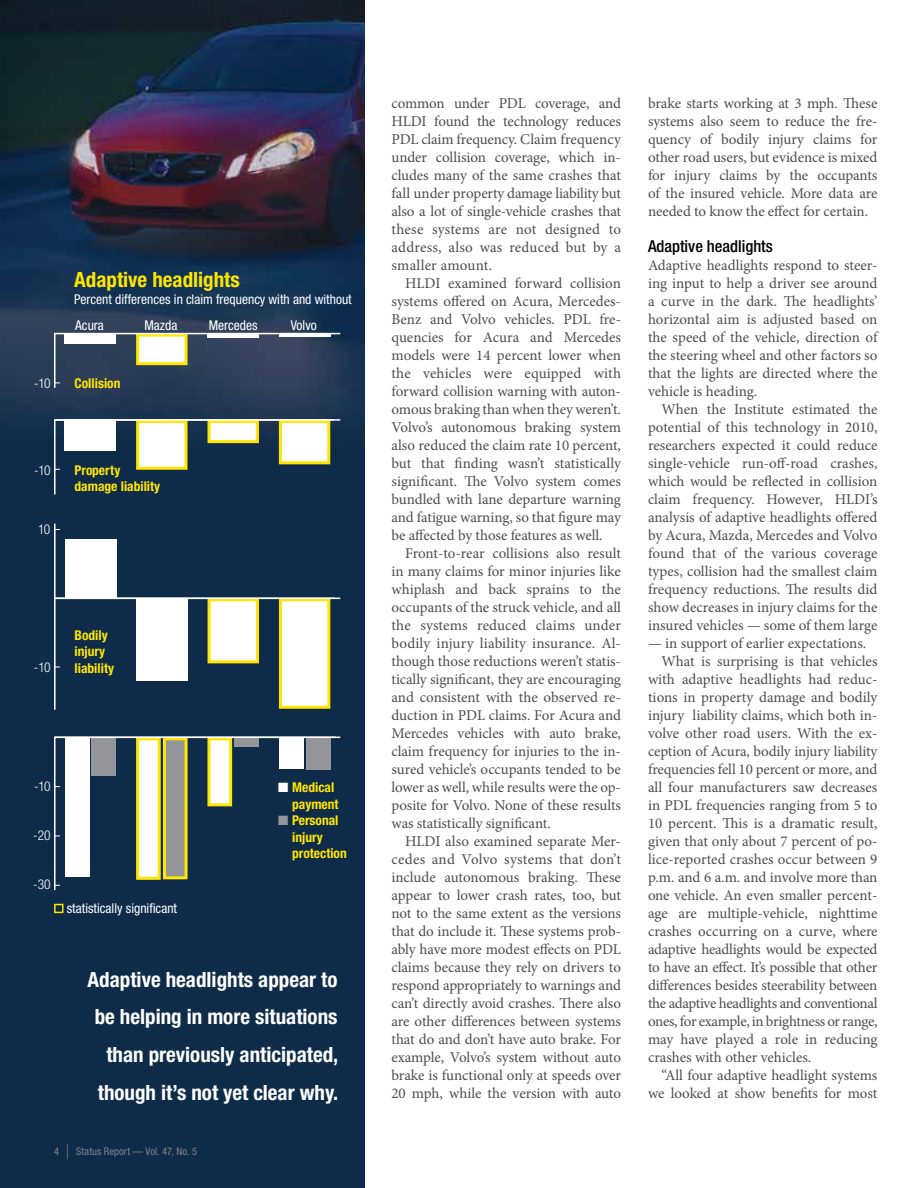
<style>
.page{position:relative;width:918px;height:1188px;background:#fff}
.page>*{position:absolute;margin:0;border:0;box-sizing:border-box;transform-origin:0 0}
.t1{font:700 condensed 21px/37.5px "Helvetica Neue LT Pro";color:#fff;text-align:right}
.t2{font:700 condensed 21px "Helvetica Neue LT Pro";color:#ffe600}
.t3{font:500 condensed 16.5px "Helvetica Neue LT Pro";color:#000}
.t4{font:15px/18px "Minion Pro";letter-spacing:-.005em;color:#4d4d4f;text-align:justify}
.t5{font:15px "Minion Pro";letter-spacing:-.025em;color:#4d4d4f}
.t6{font:condensed 13.5px "Helvetica Neue LT Pro";color:#fff}
.t7{font:700 condensed 13.5px/16.5px "Helvetica Neue LT Pro";color:#ffe600}
.t8{font:300 condensed 13.5px "Helvetica Neue LT Pro";letter-spacing:-.06em;color:#fff}
.t9{font:condensed 10.5px "Helvetica Neue LT Pro";letter-spacing:.01em;color:#808285}
.s1{color:#fff}
.s2{color:#939598}
.s3{font-size:21px}
</style>
<div class="page">
<img style="left:0;top:0;width:364px;height:1188px">
<hr style="left:54px;top:334px;width:2px;height:54px;background:#fff">
<div style="left:65px;top:334px;width:51px;height:9px;background:#fff"></div>
<svg style="left:136px;top:334px;width:52px;height:31px"></svg>
<hr style="left:208px;top:334px;width:51px;height:4px;background:#fff">
<hr style="left:279px;top:334px;width:51px;height:3px;background:#fff">
<hr style="left:54px;top:737px;width:2px;height:153px;background:#fff">
<div style="left:92px;top:737px;width:24px;height:39px;background:#939598"></div>
<div style="left:234px;top:737px;width:25px;height:10px;background:#939598"></div>
<div style="left:306px;top:737px;width:24px;height:33px;background:#939598"></div>
<div style="left:65px;top:737px;width:24px;height:139px;background:#fff"></div>
<svg style="left:136px;top:738px;width:52px;height:142px"></svg>
<svg style="left:207px;top:738px;width:25px;height:68px"></svg>
<div style="left:279px;top:737px;width:24px;height:31px;background:#fff"></div>
<hr style="left:54px;top:420px;width:2px;height:74px;background:#fff">
<div style="left:65px;top:420px;width:51px;height:31px;background:#fff"></div>
<svg style="left:136px;top:421px;width:52px;height:49px"></svg>
<svg style="left:208px;top:421px;width:51px;height:22px"></svg>
<svg style="left:279px;top:421px;width:51px;height:43px"></svg>
<hr style="left:54px;top:524px;width:2px;height:186px;background:#fff">
<div style="left:65px;top:539px;width:51px;height:59px;background:#fff"></div>
<div style="left:136px;top:598px;width:52px;height:82px;background:#fff"></div>
<svg style="left:208px;top:599px;width:51px;height:64px"></svg>
<svg style="left:279px;top:599px;width:51px;height:110px"></svg>
<hr style="left:54px;top:333px;width:286px;height:1px;background:#fff">
<hr style="left:54px;top:419px;width:286px;height:2px;background:#fff">
<hr style="left:54px;top:598px;width:286px;height:1px;background:#fff">
<hr style="left:54px;top:737px;width:286px;height:1px;background:#fff">
<svg style="left:54px;top:904px;width:9px;height:9px"></svg>
<h1 class="t2" style="left:74px;top:267px;width:167px">Adaptive headlights</h1>
<p class="t6" style="left:74px;top:291px;width:279px">Percent differences in claim frequency with and without</p>
<p class="t8" style="left:34px;top:376px;width:18px">-10</p>
<p class="t6" style="left:75px;top:317px;width:30px">Acura</p>
<p class="t6" style="left:144px;top:317px;width:34px">Mazda</p>
<p class="t6" style="left:209px;top:317px;width:50px">Mercedes</p>
<p class="t6" style="left:291px;top:317px;width:28px">Volvo</p>
<p class="t7" style="left:75px;top:375px;width:47px">Collision</p>
<p class="t8" style="left:34px;top:462px;width:18px">-10</p>
<p class="t8" style="left:38px;top:521px;width:14px">10</p>
<p class="t7" style="left:75px;top:461px;width:87px">Property damage liability</p>
<p class="t8" style="left:34px;top:660px;width:18px">-10</p>
<p class="t7" style="left:75px;top:627px;width:41px">Bodily injury liability</p>
<p class="t8" style="left:34px;top:778px;width:18px">-10</p>
<p class="t8" style="left:33px;top:827px;width:19px">-20</p>
<p class="t8" style="left:33px;top:877px;width:19px">-30</p>
<p class="t6" style="left:67px;top:901px;width:112px">statistically significant</p>
<p class="t7" style="left:278px;top:779px;width:58px"><span class="s1">■</span> Medical</p>
<p class="t7" style="left:278px;top:812px;width:62px"><span class="s2">■</span> Personal</p>
<p class="t7" style="left:292px;top:795px;width:48px">payment</p>
<p class="t7" style="left:292px;top:828px;width:56px">injury protection</p>
<h1 class="t1" style="left:88px;top:961px;width:252px">Adaptive headlights appear to be helping in more situations than previously anticipated, though it’s not yet clear why.</h1>
<p class="t9" style="left:54px;top:1145px;width:145px">4 <span class="s3">|</span> Status Report — Vol. 47, No. 5</p>
<p class="t4" style="left:392px;top:94px;width:231px">common under PDL coverage, and HLDI found the technology reduces PDL claim frequency. Claim frequency under collision coverage, which in&shy;cludes many of the same crashes that fall under property damage liability but also a lot of single-vehicle crashes that these systems are not designed to address, also was reduced but by a smaller amount.</p>
<p class="t4" style="left:392px;top:274px;width:231px;text-indent:14px">HLDI examined forward collision systems offered on Acura, Mercedes-Benz and Volvo vehicles. PDL fre&shy;quencies for Acura and Mercedes models were 14 percent lower when the vehicles were equipped with forward collision warning with auton&shy;omous braking than when they weren’t.<br>Volvo’s autonomous braking system also reduced the claim rate 10 percent, but that finding wasn’t statistically significant. The Volvo system comes bundled with lane departure warning and fatigue warning, so that figure may be affected by those features as well.</p>
<p class="t4" style="left:392px;top:544px;width:231px;text-indent:14px">Front-to-rear collisions also result in many claims for minor injuries like whiplash and back sprains to the occupants of the struck vehicle, and all the systems reduced claims under bodily injury liability insurance. Al&shy;though those reductions weren’t statis&shy;tically significant, they are encouraging and consistent with the observed re&shy;duction in PDL claims. For Acura and Mercedes vehicles with auto brake, claim frequency for injuries to the in&shy;sured vehicle’s occupants tended to be lower as well, while results were the op&shy;posite for Volvo. None of these results was statistically significant.</p>
<p class="t4" style="left:392px;top:832px;width:231px;text-indent:14px">HLDI also examined separate Mer&shy;cedes and Volvo systems that don’t include autonomous braking. These appear to lower crash rates, too, but not to the same extent as the versions that do include it. These systems prob&shy;ably have more modest effects on PDL claims because they rely on drivers to respond appropriately to warnings and can’t directly avoid crashes. There also are other differences between systems that do and don’t have auto brake. For example, Volvo’s system without auto brake is functional only at speeds over 20 mph, while the version with auto</p>
<p class="t4" style="left:648px;top:94px;width:231px">brake starts working at 3 mph. These systems also seem to reduce the fre&shy;quency of bodily injury claims for other road users, but evidence is mixed for injury claims by the occupants of the insured vehicle. More data are needed to know the effect for certain.</p>
<p class="t3" style="left:648px;top:236px;width:126px">Adaptive headlights</p>
<p class="t4" style="left:648px;top:256px;width:231px">Adaptive headlights respond to steer&shy;ing input to help a driver see around a curve in the dark. The headlights’ horizontal aim is adjusted based on the speed of the vehicle, direction of the steering wheel and other factors so that the lights are directed where the vehicle is heading.</p>
<p class="t4" style="left:648px;top:400px;width:231px;text-indent:14px">When the Institute estimated the potential of this technology in 2010, researchers expected it could reduce single-vehicle run-off-road crashes, which would be reflected in collision claim frequency. However, HLDI’s analysis of adaptive headlights offered by Acura, Mazda, Mercedes and Volvo found that of the various coverage types, collision had the smallest claim frequency reductions. The results did show decreases in injury claims for the insured vehicles — some of them large</p>
<p class="t4" style="left:648px;top:634px;width:220px">— in support of earlier expectations.</p>
<p class="t4" style="left:662px;top:652px;width:218px">What is surprising is that vehicles</p>
<p class="t4" style="left:648px;top:670px;width:231px">with adaptive headlights had reduc-</p>
<p class="t4" style="left:648px;top:688px;width:231px">tions in property damage and bodily</p>
<p class="t4" style="left:648px;top:706px;width:231px">injury liability claims, which both in-</p>
<p class="t4" style="left:648px;top:724px;width:231px">volve other road users. With the ex-</p>
<p class="t4" style="left:648px;top:742px;width:231px">ception of Acura, bodily injury liability</p>
<p class="t4" style="left:648px;top:760px;width:231px">frequencies fell 10 percent or more, and</p>
<p class="t4" style="left:648px;top:778px;width:231px">all four manufacturers saw decreases</p>
<p class="t4" style="left:648px;top:796px;width:231px">in PDL frequencies ranging from 5 to</p>
<p class="t4" style="left:648px;top:814px;width:231px">10 percent. This is a dramatic result,</p>
<p class="t4" style="left:648px;top:832px;width:231px">given that only about 7 percent of po-</p>
<p class="t4" style="left:648px;top:850px;width:231px">lice-reported crashes occur between 9</p>
<p class="t4" style="left:648px;top:868px;width:231px">p.m. and 6 a.m. and involve more than</p>
<p class="t4" style="left:648px;top:886px;width:231px">one vehicle. An even smaller percent-</p>
<p class="t4" style="left:648px;top:904px;width:231px">age are multiple-vehicle, nighttime</p>
<p class="t4" style="left:648px;top:922px;width:231px">crashes occurring on a curve, where</p>
<p class="t4" style="left:648px;top:940px;width:231px">adaptive headlights would be expected</p>
<p class="t5" style="left:648px;top:957px;width:231px">to have an effect. It’s possible that other</p>
<p class="t4" style="left:648px;top:976px;width:231px">differences besides steerability between</p>
<p class="t5" style="left:648px;top:993px;width:231px">the adaptive headlights and conventional</p>
<p class="t5" style="left:648px;top:1011px;width:231px">ones, for example, in brightness or range,</p>
<p class="t4" style="left:648px;top:1030px;width:231px">may have played a role in reducing</p>
<p class="t4" style="left:648px;top:1048px;width:165px">crashes with other vehicles.</p>
<p class="t4" style="left:662px;top:1066px;width:217px">“All four adaptive headlight systems</p>
<p class="t4" style="left:648px;top:1084px;width:231px">we looked at show benefits for most</p>
</div>
